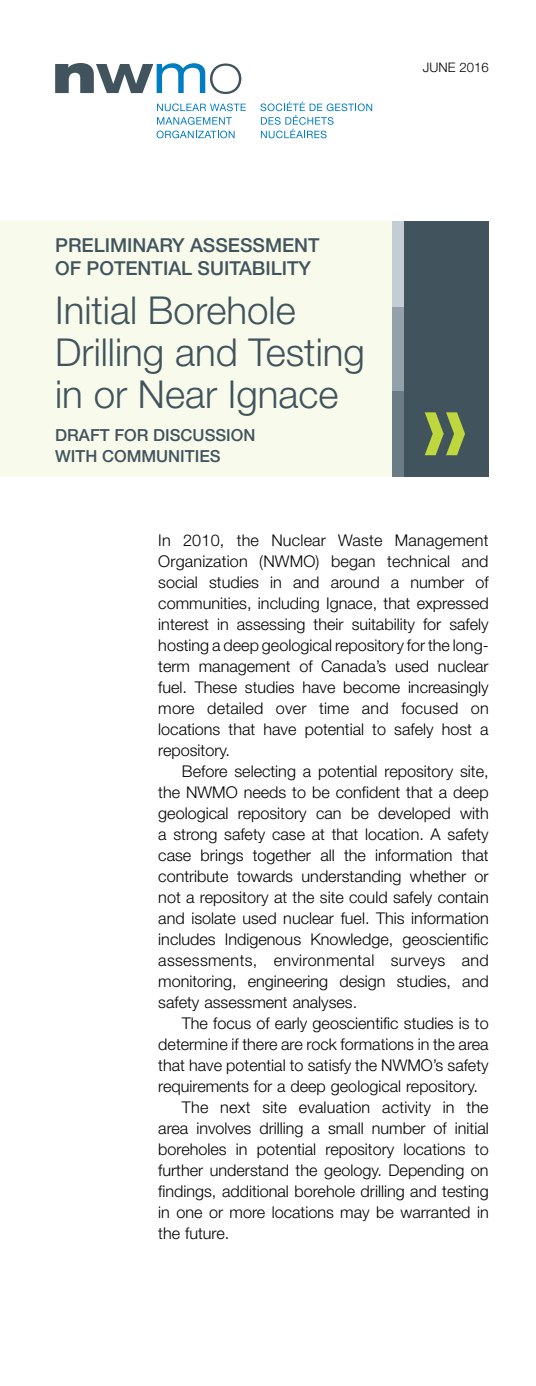
<style>
.page{position:relative;width:536px;height:1386px;background:#fff}
.page>*{position:absolute;margin:0;border:0;box-sizing:border-box;transform-origin:0 0}
.t1{font:300 38.5px/42px "Helvetica Neue LT Std";color:#41535d}
.t2{font:500 19.25px/22.8px "Helvetica Neue LT Std";color:#41535d}
.t3{font:500 16.62px/20.7px "Helvetica Neue LT Std";color:#41535d}
.t4{font:300 16.1px/21px "Helvetica Neue LT Std";color:#000;text-align:justify}
.t5{font:300 13.12px "Helvetica Neue LT Std";color:#000}
</style>
<div class="page">
<div style="left:0;top:221px;width:488px;height:255px;background:#f8fbeb"></div>
<svg style="left:260px;top:102px;width:112px;height:36px"></svg>
<svg style="left:157px;top:103px;width:89px;height:8px"></svg>
<svg style="left:157px;top:117px;width:75px;height:8px"></svg>
<svg style="left:156px;top:131px;width:78px;height:7px"></svg>
<svg style="left:55px;top:63px;width:186px;height:31px"></svg>
<div style="left:399px;top:221px;width:89px;height:255px;background:#41535d"></div>
<svg style="left:424px;top:412px;width:41px;height:43px"></svg>
<div style="left:392px;top:306px;width:11px;height:85px;background:#93a1ab"></div>
<div style="left:392px;top:221px;width:11px;height:85px;background:#c4ccd4"></div>
<div style="left:392px;top:391px;width:11px;height:85px;background:#6c7c86"></div>
<p class="t5" style="left:422px;top:60px;width:67px">JUNE 2016</p>
<p class="t2" style="left:55px;top:234px;width:266px">PRELIMINARY ASSESSMENT<br>OF POTENTIAL SUITABILITY</p>
<h1 class="t1" style="left:55px;top:288px;width:311px">Initial Borehole<br>Drilling and Testing in or Near Ignace</h1>
<p class="t3" style="left:55px;top:425px;width:202px">DRAFT FOR DISCUSSION<br>WITH COMMUNITIES</p>
<p class="t4" style="left:158px;top:529px;width:332px">In 2010, the Nuclear Waste Management Organization (NWMO) began technical and social studies in and around a number of communities, including Ignace, that expressed interest in assessing their suitability for safely hosting a deep geological repository for the long&shy;term management of Canada’s used nuclear fuel. These studies have become increasingly more detailed over time and focused on locations that have potential to safely host a repository.</p>
<p class="t4" style="left:158px;top:760px;width:332px;text-indent:24px">Before selecting a potential repository site, the NWMO needs to be confident that a deep geological repository can be developed with a strong safety case at that location. A safety case brings together all the information that contribute towards understanding whether or not a repository at the site could safely contain and isolate used nuclear fuel. This information includes Indigenous Knowledge, geoscientific assessments, environmental surveys and monitoring, engineering design studies, and safety assessment analyses.</p>
<p class="t4" style="left:182px;top:1012px;width:308px">The focus of early geoscientific studies is to</p>
<p class="t4" style="left:158px;top:1033px;width:332px">determine if there are rock formations in the area</p>
<p class="t4" style="left:158px;top:1054px;width:332px">that have potential to satisfy the NWMO’s safety</p>
<p class="t4" style="left:158px;top:1075px;width:321px">requirements for a deep geological repository.</p>
<p class="t4" style="left:182px;top:1096px;width:308px">The next site evaluation activity in the</p>
<p class="t4" style="left:158px;top:1117px;width:332px">area involves drilling a small number of initial</p>
<p class="t4" style="left:158px;top:1138px;width:332px">boreholes in potential repository locations to</p>
<p class="t4" style="left:158px;top:1159px;width:332px">further understand the geology. Depending on</p>
<p class="t4" style="left:158px;top:1180px;width:332px">findings, additional borehole drilling and testing</p>
<p class="t4" style="left:158px;top:1201px;width:332px">in one or more locations may be warranted in</p>
<p class="t4" style="left:158px;top:1222px;width:72px">the future.</p>
</div>
